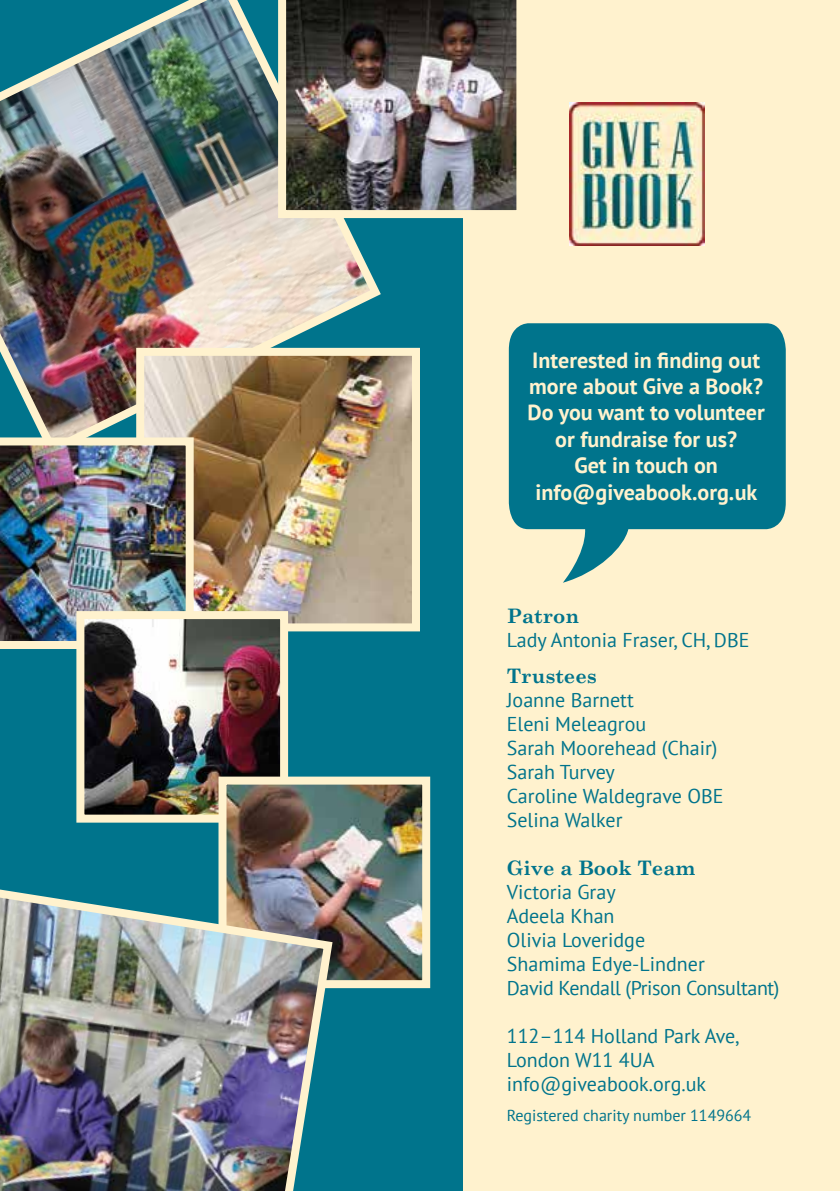
<style>
.page{position:relative;width:840px;height:1191px;background:#fff}
.page>*{position:absolute;margin:0;border:0;box-sizing:border-box;transform-origin:0 0}
.t1{font:700 22px/26.4px "PT Sans";color:#fff2ce;text-align:center}
.t2{font:20px/24px "PT Sans";color:#00748c}
.t3{font:700 20px "Century Schoolbook";color:#00748c}
.t4{font:16px "PT Sans";color:#00748c}
</style>
<div class="page">
<div style="left:452px;top:0;width:387px;height:1191px;background:#fff2ce"></div>
<div style="left:0;top:0;width:462px;height:1191px;background:#00748c"></div>
<img style="left:569px;top:103px;width:135px;height:142px">
<svg style="left:508px;top:323px;width:277px;height:260px;fill:#00748c"></svg>
<img style="left:0;top:0;width:386px;height:437px">
<img style="left:145px;top:357px;width:266px;height:265px">
<div style="left:136px;top:348px;width:284px;height:283px;border:8px solid #fff2ce"></div>
<img style="left:278px;top:0;width:239px;height:218px">
<img style="left:0;top:437px;width:193px;height:212px">
<img style="left:85px;top:620px;width:194px;height:193px">
<div style="left:76px;top:611px;width:212px;height:211px;border:8px solid #fff2ce"></div>
<img style="left:227px;top:785px;width:194px;height:194px">
<div style="left:218px;top:776px;width:212px;height:212px;border:8px solid #fff2ce"></div>
<img style="left:0;top:880px;width:337px;height:311px">
<p class="t1" style="left:527px;top:346px;width:238px">Interested in finding out more about Give a Book?<br>Do you want to volunteer or fundraise for us?<br>Get in touch on info@giveabook.org.uk</p>
<p class="t3" style="left:506px;top:604px;width:74px">Patron</p>
<p class="t2" style="left:506px;top:628px;width:244px">Lady Antonia Fraser, CH, DBE</p>
<p class="t3" style="left:506px;top:663px;width:91px">Trustees</p>
<p class="t2" style="left:506px;top:687px;width:218px">Joanne Barnett<br>Eleni Meleagrou<br>Sarah Moorehead (Chair)<br>Sarah Turvey<br>Caroline Waldegrave OBE<br>Selina Walker</p>
<p class="t3" style="left:506px;top:855px;width:189px">Give a Book Team</p>
<p class="t2" style="left:506px;top:879px;width:274px">Victoria Gray<br>Adeela Khan<br>Olivia Loveridge<br>Shamima Edye-Lindner<br>David Kendall (Prison Consultant)</p>
<p class="t2" style="left:506px;top:1023px;width:234px">112–114 Holland Park Ave,<br>London W11 4UA info@giveabook.org.uk</p>
<p class="t4" style="left:506px;top:1105px;width:246px">Registered charity number 1149664</p>
</div>
